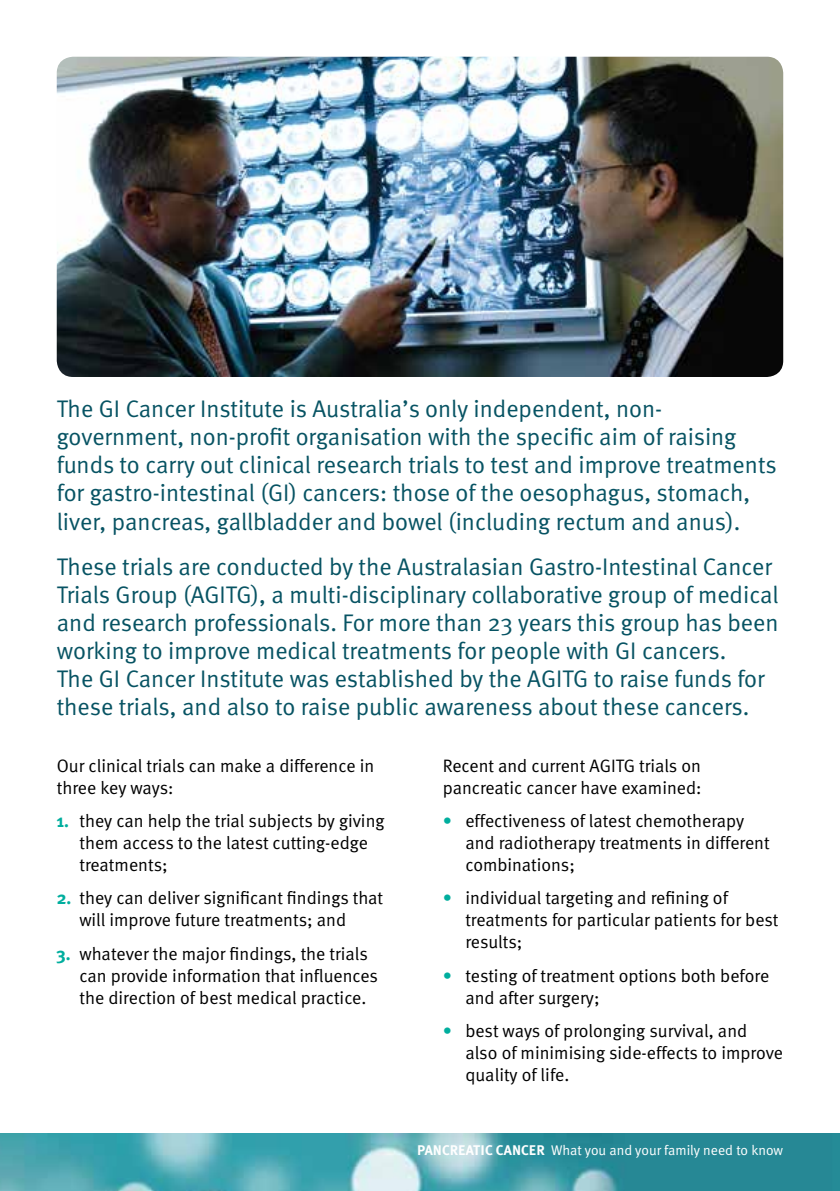
<style>
.page{position:relative;width:840px;height:1191px;background:#fff}
.page>*{position:absolute;margin:0;border:0;box-sizing:border-box;transform-origin:0 0}
.t1{font:24px/28px "Meta Normal";color:#075363}
.t2{font:18px/22px "Meta Normal";color:#000}
.t3{font:14px "Meta Normal";color:#fff}
.s1{font-family:"Meta Plus";font-weight:700;color:#00ae9e}
.s2{color:#00ae9e}
.s3{font-family:"Meta Plus";font-weight:700}
</style>
<div class="page">
<img style="left:0;top:1133px;width:839px;height:58px">
<img style="left:57px;top:57px;width:725px;height:320px">
<p class="t1" style="left:57px;top:395px;width:721px">The GI Cancer Institute is Australia’s only independent, non&shy;government, non-profit organisation with the specific aim of raising funds to carry out clinical research trials to test and improve treatments for gastro-intestinal (GI) cancers: those of the oesophagus, stomach, liver, pancreas, gallbladder and bowel (including rectum and anus).</p>
<p class="t1" style="left:57px;top:552px;width:723px">These trials are conducted by the Australasian Gastro-Intestinal Cancer Trials Group (AGITG), a multi-disciplinary collaborative group of medical and research professionals. For more than 23 years this group has been working to improve medical treatments for people with GI cancers.<br>The GI Cancer Institute was established by the AGITG to raise funds for these trials, and also to raise public awareness about these cancers.</p>
<p class="t2" style="left:57px;top:754px;width:319px">Our clinical trials can make a difference in three key ways:</p>
<p class="t2" style="left:79px;top:809px;width:306px;text-indent:-23px"><span class="s1">1.</span> they can help the trial subjects by giving them access to the latest cutting-edge treatments;</p>
<p class="t2" style="left:79px;top:887px;width:305px;text-indent:-23px"><span class="s1">2.</span> they can deliver significant findings that will improve future treatments; and</p>
<p class="t2" style="left:79px;top:942px;width:300px;text-indent:-23px"><span class="s1">3.</span> whatever the major findings, the trials can provide information that influences the direction of best medical practice.</p>
<p class="t2" style="left:442px;top:754px;width:260px">Recent and current AGITG trials on pancreatic cancer have examined:</p>
<p class="t2" style="left:465px;top:809px;width:306px;text-indent:-23px"><span class="s2">•</span> effectiveness of latest chemotherapy and radiotherapy treatments in different combinations;</p>
<p class="t2" style="left:465px;top:887px;width:314px;text-indent:-23px"><span class="s2">•</span> individual targeting and refining of treatments for particular patients for best results;</p>
<p class="t2" style="left:465px;top:964px;width:305px;text-indent:-23px"><span class="s2">•</span> testing of treatment options both before and after surgery;</p>
<p class="t2" style="left:465px;top:1019px;width:319px;text-indent:-23px"><span class="s2">•</span> best ways of prolonging survival, and also of minimising side-effects to improve quality of life.</p>
<p class="t3" style="left:417px;top:1141px;width:367px"><span class="s3">PANCREATIC CANCER</span> What you and your family need to know</p>
</div>
